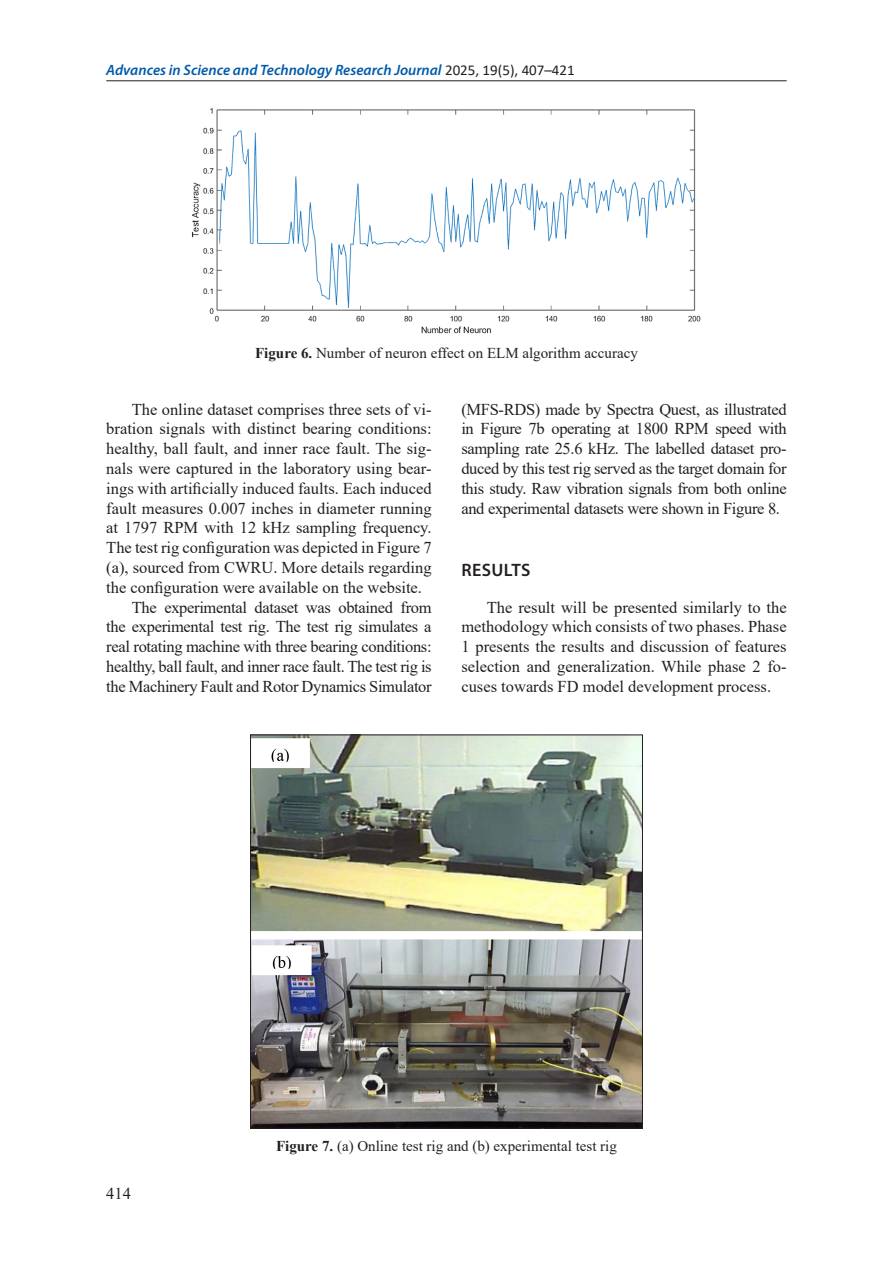
<style>
.page{position:relative;width:893px;height:1263px;background:#fff}
.page>*{position:absolute;margin:0;border:0;box-sizing:border-box;transform-origin:0 0}
.Heading_1{font:600 18px "Myriad Pro";letter-spacing:.02em;color:#231f20}
.Base_Text{font:16.5px/19.8px "Times New Roman";color:#231f20;text-align:justify}
.Figure{font:15px "Times New Roman";color:#231f20}
.t1{font:italic 600 15px "Myriad Pro";color:#015aaa}
.s1{font-family:"Calibri";font-weight:400;font-style:normal;color:#231f20}
.s2{font-weight:700}
</style>
<div class="page">
<hr style="left:106px;top:80px;width:681px;height:1px;background:#231f20">
<img style="left:252px;top:736px;width:389px;height:390px">
<div style="left:250px;top:734px;width:393px;height:394px;border:1px solid #231f20"></div>
<img style="left:192px;top:107px;width:509px;height:227px">
<p class="t1" style="left:106px;top:60px;width:470px">Advances in Science and Technology Research Journal <span class="s1">2025, 19(5), 407–421</span></p>
<p class="Figure" style="left:255px;top:342px;width:384px"><span class="s2">Figure 6.</span> Number of neuron effect on ELM algorithm accuracy</p>
<p class="Base_Text" style="left:106px;top:399px;width:327px;text-indent:26px">The online dataset comprises three sets of vi&shy;bration signals with distinct bearing conditions: healthy, ball fault, and inner race fault. The sig&shy;nals were captured in the laboratory using bear&shy;ings with artificially induced faults. Each induced fault measures 0.007 inches in diameter running at 1797 RPM with 12 kHz sampling frequency.<br>The test rig configuration was depicted in Figure 7 (a), sourced from CWRU. More details regarding the configuration were available on the website.</p>
<p class="Base_Text" style="left:106px;top:597px;width:327px;text-indent:26px">The experimental dataset was obtained from the experimental test rig. The test rig simulates a real rotating machine with three bearing conditions: healthy, ball fault, and inner race fault. The test rig is the Machinery Fault and Rotor Dynamics Simulator</p>
<p class="Base_Text" style="left:461px;top:399px;width:327px">(MFS-RDS) made by Spectra Quest, as illustrated in Figure 7b operating at 1800 RPM speed with sampling rate 25.6 kHz. The labelled dataset pro&shy;duced by this test rig served as the target domain for this study. Raw vibration signals from both online and experimental datasets were shown in Figure 8.</p>
<p class="Heading_1" style="left:462px;top:558px;width:70px">RESULTS</p>
<p class="Base_Text" style="left:461px;top:597px;width:327px;text-indent:26px">The result will be presented similarly to the methodology which consists of two phases. Phase 1 presents the results and discussion of features selection and generalization. While phase 2 fo&shy;cuses towards FD model development process.</p>
<p class="Base_Text" style="left:106px;top:1183px;width:26px">414</p>
<p class="Figure" style="left:276px;top:1136px;width:342px"><span class="s2">Figure 7.</span> (a) Online test rig and (b) experimental test rig</p>
</div>
